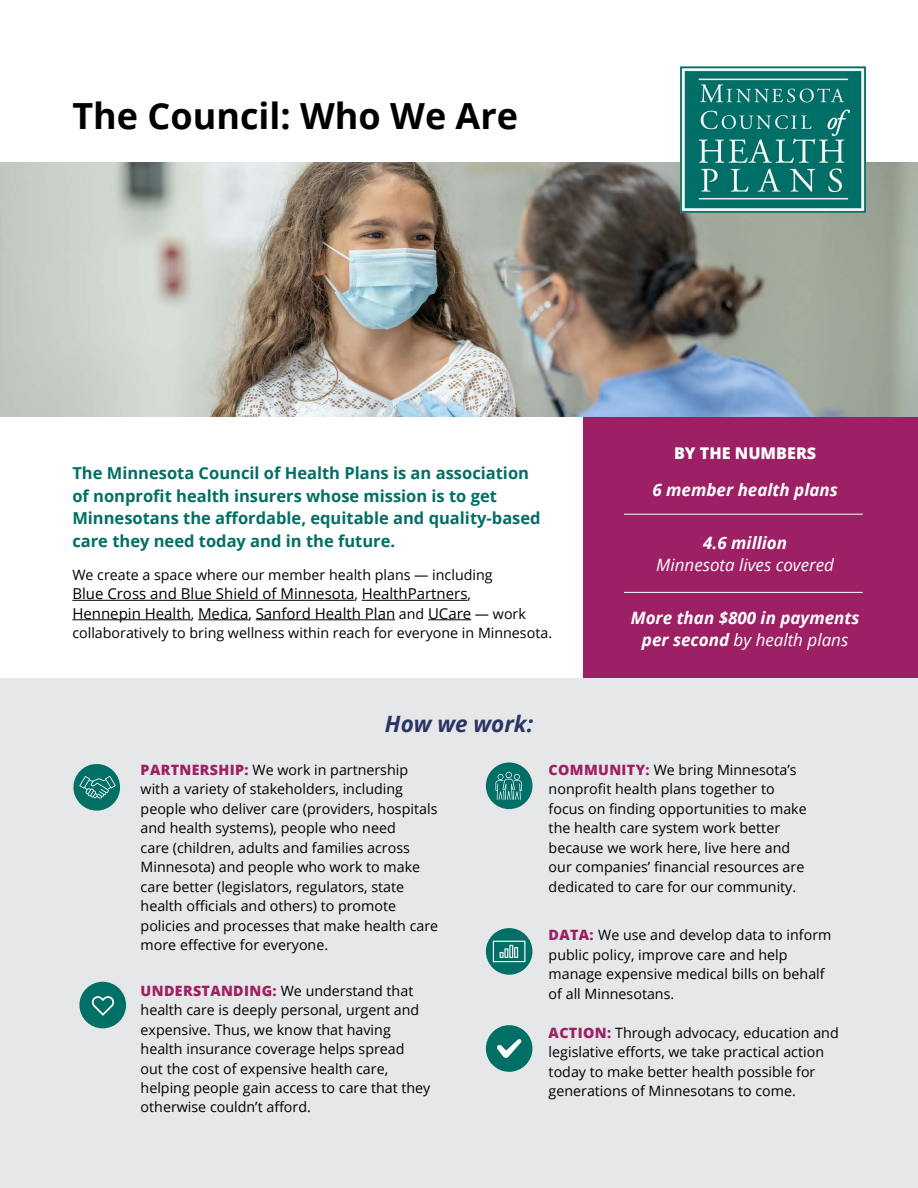
<style>
.page{position:relative;width:918px;height:1188px;background:#fff}
.page>*{position:absolute;margin:0;border:0;box-sizing:border-box;transform-origin:0 0}
.t1{font:700 36px "Open Sans";color:#000}
.t2{font:italic 700 22.5px "Open Sans";color:#2b3463}
.t3{font:italic 700 16.95px/22px "Open Sans";color:#fff;text-align:center}
.t4{font:italic 16.95px "Open Sans";color:#fff}
.t5{font:700 16.5px/22.5px "Open Sans";color:#006f66}
.t6{font:800 16.2px "Open Sans";color:#fff}
.t7{font:15px/19.5px "Open Sans";color:#000}
.t8{font:14.25px/19.5px "Open Sans";color:#000}
.s1{font-size:14.25px}
.s2{font-weight:400}
.s3{font-weight:800;color:#9e2064}
</style>
<div class="page">
<div style="left:584px;top:416px;width:334px;height:264px;background:#9e2064"></div>
<div style="left:0;top:678px;width:918px;height:510px;background:#e6e7e8"></div>
<img style="left:0;top:162px;width:918px;height:254px">
<img style="left:681px;top:67px;width:184px;height:146px">
<hr style="left:72px;top:600px;width:283px;height:1px;background:#000">
<hr style="left:362px;top:600px;width:106px;height:1px;background:#000">
<hr style="left:72px;top:619px;width:119px;height:1px;background:#000">
<hr style="left:198px;top:619px;width:51px;height:1px;background:#000">
<hr style="left:256px;top:619px;width:139px;height:1px;background:#000">
<hr style="left:428px;top:619px;width:43px;height:1px;background:#000">
<div style="left:79px;top:982px;width:47px;height:46px;background:#006f66;border-radius:50%"></div>
<div style="left:486px;top:762px;width:46px;height:47px;background:#006f66;border-radius:50%"></div>
<svg style="left:495px;top:772px;width:27px;height:28px"></svg>
<div style="left:73px;top:764px;width:47px;height:47px;background:#006f66;border-radius:50%"></div>
<svg style="left:79px;top:776px;width:37px;height:23px"></svg>
<svg style="left:486px;top:928px;width:46px;height:47px"></svg>
<svg style="left:493px;top:941px;width:32px;height:21px"></svg>
<svg style="left:91px;top:996px;width:23px;height:20px"></svg>
<div style="left:486px;top:1025px;width:46px;height:47px;background:#006f66;border-radius:50%"></div>
<svg style="left:497px;top:1039px;width:25px;height:19px"></svg>
<hr style="left:624px;top:592px;width:239px;height:1px;background:#fff">
<hr style="left:624px;top:514px;width:239px;height:1px;background:#fff">
<h1 class="t1" style="left:72px;top:91px;width:447px">The Council: Who We Are</h1>
<p class="t5" style="left:72px;top:462px;width:470px">The Minnesota Council of Health Plans is an association of nonprofit health insurers whose mission is to get Minnesotans the affordable, equitable and quality-based care they need today and in the future.</p>
<p class="t8" style="left:72px;top:564px;width:422px">We create a space where our member health plans — including</p>
<p class="t7" style="left:72px;top:584px;width:455px">Blue Cross and Blue Shield of Minnesota<span class="s1">,</span> HealthPartners<span class="s1">,<br></span>Hennepin Health<span class="s1">,</span> Medica<span class="s1">,</span> Sanford Health Plan <span class="s1">and</span> UCare <span class="s1">— work</span></p>
<p class="t8" style="left:72px;top:623px;width:481px">collaboratively to bring wellness within reach for everyone in Minnesota.</p>
<p class="t6" style="left:674px;top:440px;width:144px">BY THE NUMBERS</p>
<p class="t3" style="left:652px;top:478px;width:187px">6 member health plans</p>
<p class="t3" style="left:703px;top:531px;width:85px">4.6 million</p>
<p class="t4" style="left:656px;top:553px;width:179px">Minnesota lives covered</p>
<p class="t3" style="left:631px;top:606px;width:230px">More than $800 in payments per second <span class="s2">by health plans</span></p>
<h2 class="t2" style="left:385px;top:708px;width:150px">How we work:</h2>
<p class="t8" style="left:141px;top:760px;width:299px"><span class="s3">PARTNERSHIP:</span> We work in partnership with a variety of stakeholders, including people who deliver care (providers, hospitals and health systems), people who need<br>care (children, adults and families across Minnesota) and people who work to make care better (legislators, regulators, state health officials and others) to promote policies and processes that make health care more effective for everyone.</p>
<p class="t8" style="left:141px;top:980px;width:291px"><span class="s3">UNDERSTANDING:</span> We understand that health care is deeply personal, urgent and expensive. Thus, we know that having health insurance coverage helps spread out the cost of expensive health care, helping people gain access to care that they otherwise couldn’t afford.</p>
<p class="t8" style="left:549px;top:760px;width:260px"><span class="s3">COMMUNITY:</span> We bring Minnesota’s nonprofit health plans together to focus on finding opportunities to make the health care system work better because we work here, live here and our companies’ financial resources are dedicated to care for our community.</p>
<p class="t8" style="left:549px;top:925px;width:284px"><span class="s3">DATA:</span> We use and develop data to inform public policy, improve care and help manage expensive medical bills on behalf of all Minnesotans.</p>
<p class="t8" style="left:549px;top:1023px;width:292px"><span class="s3">ACTION:</span> Through advocacy, education and legislative efforts, we take practical action today to make better health possible for generations of Minnesotans to come.</p>
</div>
